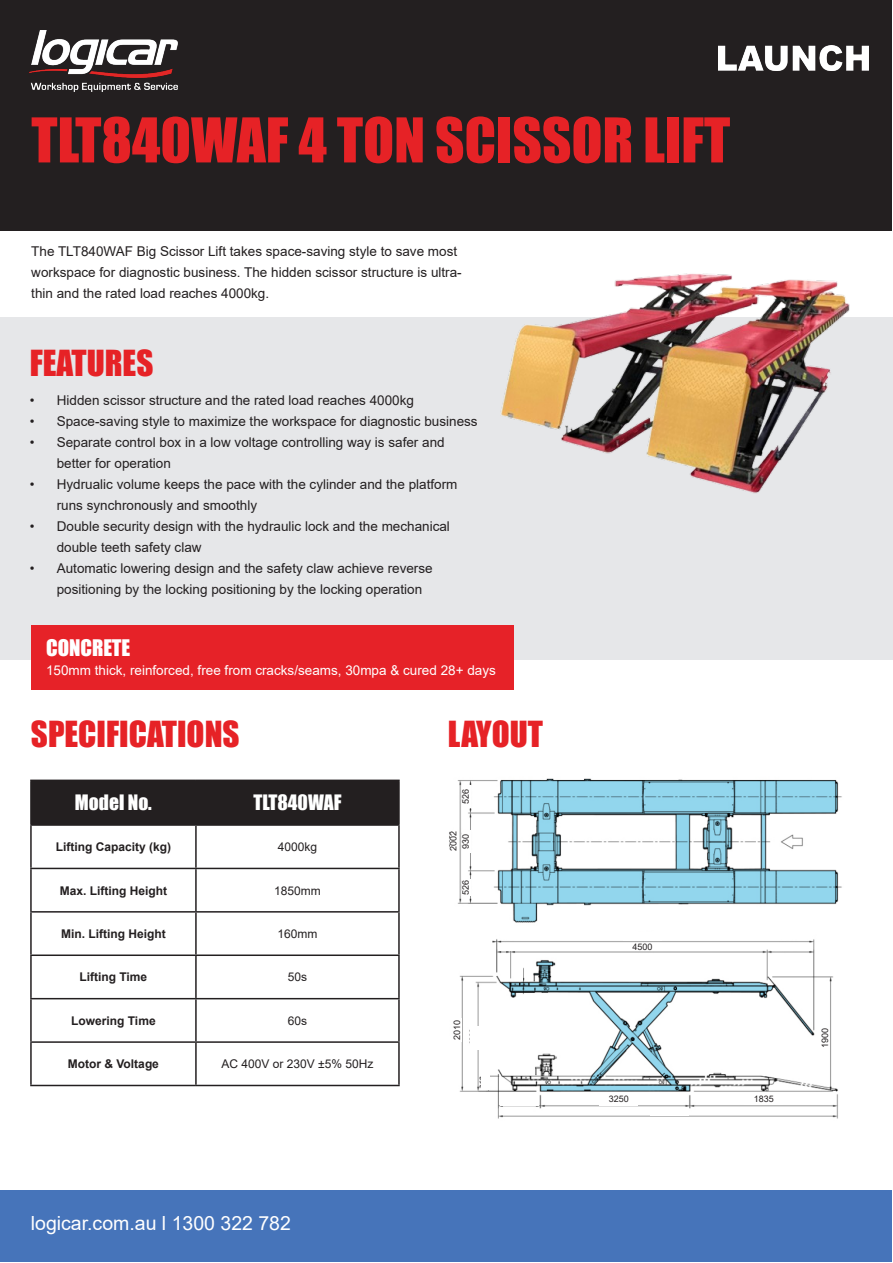
<style>
.page{position:relative;width:893px;height:1263px;background:#fff}
.page>*{position:absolute;margin:0;border:0;box-sizing:border-box;transform-origin:0 0}
.t1{font:57px "Impact";color:#e62226}
.t2{font:33px "Impact";color:#e62226}
.t3{font:21px "Impact";color:#fff}
.t4{font:19.5px "Arial";color:#fff}
.t5{font:19.5px "Impact";color:#fff}
.t6{font:13.5px/21px "Arial";color:#231f20}
.t7{font:13.5px "Arial";color:#fff}
.t8{font:700 12px "Arial";color:#231f20}
.t9{font:12px "Arial";color:#231f20}
.t10{font:9px "Arial";color:#231f20}
</style>
<div class="page">
<div style="left:0;top:317px;width:893px;height:342px;background:#e6e7e9"></div>
<div style="left:1px;top:1px;width:891px;height:230px;background:#231f20"></div>
<img style="left:30px;top:30px;width:147px;height:61px">
<div style="left:1px;top:1191px;width:891px;height:71px;background:#4674ba"></div>
<img style="left:501px;top:273px;width:349px;height:220px">
<div style="left:32px;top:781px;width:366px;height:43px;background:#231f20"></div>
<hr style="left:30px;top:779px;width:166px;height:2px;background:#231f20">
<hr style="left:30px;top:781px;width:2px;height:43px;background:#231f20">
<hr style="left:196px;top:779px;width:204px;height:2px;background:#231f20">
<hr style="left:195px;top:781px;width:2px;height:43px;background:#231f20">
<hr style="left:398px;top:781px;width:2px;height:43px;background:#231f20">
<hr style="left:30px;top:824px;width:166px;height:2px;background:#231f20">
<hr style="left:30px;top:826px;width:2px;height:42px;background:#231f20">
<hr style="left:196px;top:824px;width:204px;height:2px;background:#231f20">
<hr style="left:195px;top:826px;width:2px;height:42px;background:#231f20">
<hr style="left:398px;top:826px;width:2px;height:42px;background:#231f20">
<hr style="left:30px;top:868px;width:166px;height:1px;background:#231f20">
<hr style="left:30px;top:869px;width:2px;height:42px;background:#231f20">
<hr style="left:196px;top:868px;width:204px;height:1px;background:#231f20">
<hr style="left:195px;top:869px;width:2px;height:42px;background:#231f20">
<hr style="left:398px;top:869px;width:2px;height:42px;background:#231f20">
<hr style="left:30px;top:911px;width:166px;height:1px;background:#231f20">
<hr style="left:30px;top:912px;width:2px;height:42px;background:#231f20">
<hr style="left:196px;top:911px;width:204px;height:1px;background:#231f20">
<hr style="left:195px;top:912px;width:2px;height:42px;background:#231f20">
<hr style="left:398px;top:912px;width:2px;height:42px;background:#231f20">
<hr style="left:30px;top:954px;width:166px;height:2px;background:#231f20">
<hr style="left:30px;top:956px;width:2px;height:42px;background:#231f20">
<hr style="left:196px;top:954px;width:204px;height:2px;background:#231f20">
<hr style="left:195px;top:956px;width:2px;height:42px;background:#231f20">
<hr style="left:398px;top:956px;width:2px;height:42px;background:#231f20">
<hr style="left:30px;top:998px;width:166px;height:1px;background:#231f20">
<hr style="left:30px;top:999px;width:2px;height:42px;background:#231f20">
<hr style="left:196px;top:998px;width:204px;height:1px;background:#231f20">
<hr style="left:195px;top:999px;width:2px;height:42px;background:#231f20">
<hr style="left:398px;top:999px;width:2px;height:42px;background:#231f20">
<hr style="left:30px;top:1041px;width:166px;height:2px;background:#231f20">
<hr style="left:30px;top:1043px;width:2px;height:42px;background:#231f20">
<hr style="left:196px;top:1041px;width:204px;height:2px;background:#231f20">
<hr style="left:195px;top:1043px;width:2px;height:42px;background:#231f20">
<hr style="left:398px;top:1043px;width:2px;height:42px;background:#231f20">
<hr style="left:30px;top:1085px;width:166px;height:1px;background:#231f20">
<hr style="left:196px;top:1085px;width:204px;height:1px;background:#231f20">
<img style="left:718px;top:46px;width:150px;height:24px">
<div style="left:31px;top:625px;width:482px;height:65px;background:#e62228"></div>
<img style="left:449px;top:778px;width:393px;height:341px">
<div style="left:623px;top:932px;width:39px;height:9px;background:#fff"></div>
<div style="left:623px;top:943px;width:39px;height:8px;background:#fff"></div>
<div style="left:771px;top:943px;width:38px;height:8px;background:#fff"></div>
<div style="left:498px;top:943px;width:22px;height:8px;background:#fff"></div>
<div style="left:822px;top:1018px;width:7px;height:39px;background:#fff"></div>
<div style="left:745px;top:1096px;width:38px;height:9px;background:#fff"></div>
<div style="left:651px;top:1107px;width:38px;height:9px;background:#fff"></div>
<div style="left:600px;top:1096px;width:38px;height:10px;background:#fff"></div>
<div style="left:500px;top:1096px;width:39px;height:10px;background:#fff"></div>
<div style="left:481px;top:1072px;width:9px;height:18px;background:#fff"></div>
<div style="left:470px;top:1026px;width:8px;height:24px;background:#fff"></div>
<div style="left:454px;top:1018px;width:8px;height:24px;background:#fff"></div>
<div style="left:514px;top:964px;width:9px;height:17px;background:#fff"></div>
<div style="left:462px;top:879px;width:9px;height:16px;background:#fff"></div>
<div style="left:450px;top:830px;width:9px;height:23px;background:#fff"></div>
<div style="left:462px;top:830px;width:9px;height:22px;background:#fff"></div>
<div style="left:462px;top:785px;width:9px;height:23px;background:#fff"></div>
<p class="t1" style="left:31px;top:96px;width:700px">TLT840WAF 4 TON SCISSOR LIFT</p>
<p class="t6" style="left:31px;top:241px;width:432px">The TLT840WAF Big Scissor Lift takes space-saving style to save most workspace for diagnostic business. The hidden scissor structure is ultra&shy;thin and the rated load reaches 4000kg.</p>
<p class="t2" style="left:30px;top:337px;width:125px">FEATURES</p>
<p class="t6" style="left:30px;top:390px;width:386px">• Hidden scissor structure and the rated load reaches 4000kg</p>
<p class="t6" style="left:30px;top:411px;width:449px">• Space-saving style to maximize the workspace for diagnostic business</p>
<p class="t6" style="left:57px;top:432px;width:389px;text-indent:-27px">• Separate control box in a low voltage controlling way is safer and better for operation</p>
<p class="t6" style="left:57px;top:474px;width:402px;text-indent:-27px">• Hydrualic volume keeps the pace with the cylinder and the platform runs synchronously and smoothly</p>
<p class="t6" style="left:57px;top:516px;width:395px;text-indent:-27px">• Double security design with the hydraulic lock and the mechanical double teeth safety claw</p>
<p class="t6" style="left:57px;top:558px;width:377px;text-indent:-27px">• Automatic lowering design and the safety claw achieve reverse positioning by the locking positioning by the locking operation</p>
<p class="t3" style="left:46px;top:632px;width:86px">CONCRETE</p>
<p class="t7" style="left:46px;top:661px;width:451px">150mm thick, reinforced, free from cracks/seams, 30mpa &amp; cured 28+ days</p>
<p class="t2" style="left:31px;top:708px;width:210px">SPECIFICATIONS</p>
<p class="t2" style="left:448px;top:708px;width:97px">LAYOUT</p>
<p class="t5" style="left:75px;top:788px;width:78px">Model No.</p>
<p class="t5" style="left:253px;top:788px;width:89px">TLT840WAF</p>
<p class="t8" style="left:56px;top:838px;width:117px">Lifting Capacity (kg)</p>
<p class="t9" style="left:278px;top:839px;width:41px">4000kg</p>
<p class="t8" style="left:60px;top:882px;width:109px">Max. Lifting Height</p>
<p class="t9" style="left:274px;top:882px;width:48px">1850mm</p>
<p class="t8" style="left:61px;top:925px;width:106px">Min. Lifting Height</p>
<p class="t9" style="left:277px;top:925px;width:42px">160mm</p>
<p class="t8" style="left:80px;top:969px;width:69px">Lifting Time</p>
<p class="t9" style="left:288px;top:969px;width:21px">50s</p>
<p class="t8" style="left:71px;top:1012px;width:86px">Lowering Time</p>
<p class="t9" style="left:288px;top:1012px;width:21px">60s</p>
<p class="t8" style="left:68px;top:1055px;width:93px">Motor &amp; Voltage</p>
<p class="t9" style="left:221px;top:1056px;width:153px">AC 400V or 230V ±5% 50Hz</p>
<p class="t4" style="left:31px;top:1209px;width:262px">logicar.com.au l 1300 322 782</p>
<p class="t10" style="left:459px;top:804px;width:17px;rotate:-90deg">526</p>
<p class="t10" style="left:447px;top:851px;width:22px;rotate:-90deg">2002</p>
<p class="t10" style="left:459px;top:849px;width:17px;rotate:-90deg">930</p>
<p class="t10" style="left:459px;top:895px;width:17px;rotate:-90deg">526</p>
<p class="t10" style="left:451px;top:1040px;width:22px;rotate:-90deg">2010</p>
<p class="t10" style="left:633px;top:940px;width:22px">4500</p>
<p class="t10" style="left:609px;top:1093px;width:22px">3250</p>
<p class="t10" style="left:754px;top:1093px;width:22px">1835</p>
<p class="t10" style="left:819px;top:1048px;width:22px;rotate:-90deg">1900</p>
</div>
